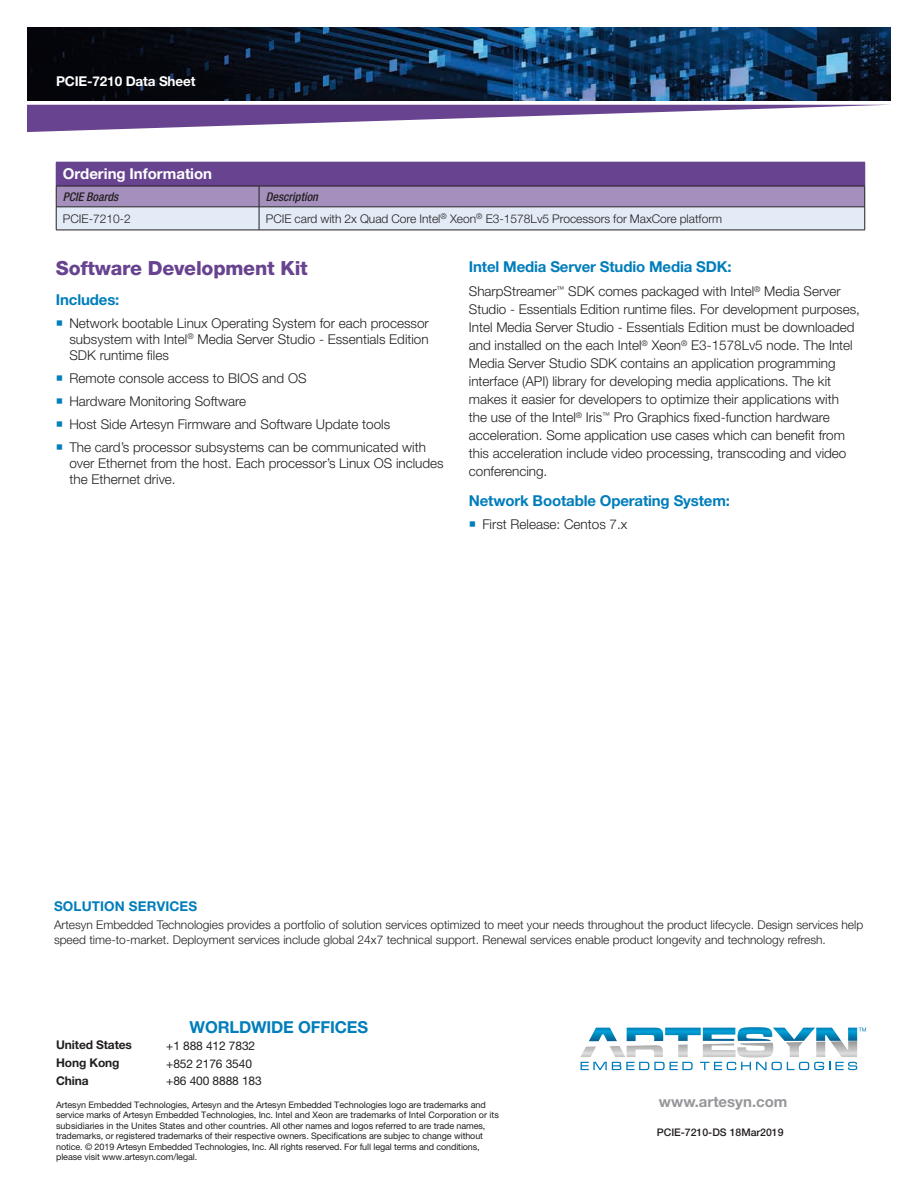
<style>
.page{position:relative;width:918px;height:1188px;background:#fff}
.page>*{position:absolute;margin:0;border:0;box-sizing:border-box;transform-origin:0 0}
.t1{font:800 19.5px "Helvetica Neue LT Std";letter-spacing:-.01em;color:#68438f}
.t2{font:700 16.5px "Helvetica Neue LT Std";letter-spacing:-.01em;color:#007dbb}
.t3{font:700 15px "Helvetica Neue LT Std";letter-spacing:-.01em;color:#007dbb}
.t4{font:700 15px "Helvetica Neue LT Std";color:#fff}
.t5{font:700 15px "Helvetica Neue LT Std";color:#95979a}
.t6{font:300 13.5px/18px "Helvetica Neue LT Std";color:#231f20}
.t7{font:700 13.5px "Helvetica Neue LT Std";letter-spacing:-.01em;color:#fff}
.t8{font:700 13.5px "Helvetica Neue LT Std";letter-spacing:.01em;color:#007dbb}
.t9{font:300 12px/15px "Helvetica Neue LT Std";color:#231f20}
.t10{font:12px "Helvetica Neue LT Pro";letter-spacing:-.01em;color:#231f20}
.t11{font:700 12px "Helvetica Neue LT Std";letter-spacing:-.01em;color:#231f20}
.t12{font:italic 500 condensed 12px "Helvetica Neue LT Std";color:#231f20}
.t13{font:500 10.5px "Helvetica Neue LT Std";color:#231f20}
.t14{font:9px/10.5px "Helvetica Neue LT Pro";letter-spacing:-.01em;color:#231f20}
.t15{font:9px/10.5px "Helvetica Neue LT Std";color:#231f20}
.s1{font-family:"Helvetica Neue LT Pro"}
</style>
<div class="page">
<img style="left:27px;top:27px;width:864px;height:73px">
<svg style="left:27px;top:105px;width:854px;height:27px"></svg>
<svg style="left:580px;top:1027px;width:286px;height:43px"></svg>
<hr style="left:56px;top:230px;width:203px;height:1px;background:#231f20">
<hr style="left:259px;top:230px;width:606px;height:1px;background:#231f20">
<svg style="left:56px;top:162px;width:810px;height:68px;background:#9f8fba"></svg>
<hr style="left:56px;top:186px;width:203px;height:1px;background:#231f20">
<hr style="left:259px;top:186px;width:606px;height:1px;background:#231f20">
<p class="t7" style="left:56px;top:72px;width:141px">PCIE-7210 Data Sheet</p>
<p class="t4" style="left:63px;top:165px;width:151px">Ordering Information</p>
<p class="t12" style="left:63px;top:189px;width:57px">PCIE Boards</p>
<p class="t12" style="left:266px;top:189px;width:54px">Description</p>
<p class="t9" style="left:63px;top:211px;width:70px">PCIE-7210-2</p>
<p class="t9" style="left:266px;top:211px;width:458px">PCIE card with 2x Quad Core Intel<sup>®</sup> Xeon<sup>®</sup> E3-1578Lv5 Processors for MaxCore platform</p>
<h1 class="t1" style="left:56px;top:256px;width:253px">Software Development Kit</h1>
<p class="t3" style="left:56px;top:290px;width:65px">Includes:</p>
<p class="t6" style="left:69px;top:314px;width:361px;line-height:16.2px;text-align:justify">Network bootable Linux Operating System for each processor subsystem with Intel<sup>®</sup> Media Server Studio - Essentials Edition SDK runtime files</p>
<p class="t6" style="left:69px;top:366px;width:358px;line-height:23px">Remote console access to BIOS and OS<br>Hardware Monitoring Software<br>Host Side Artesyn Firmware and Software Update tools<br>The card’s processor subsystems can be communicated with</p>
<p class="t6" style="left:69px;top:455px;width:376px;line-height:16.2px">over Ethernet from the host. Each processor’s Linux OS includes the Ethernet drive.</p>
<p class="t3" style="left:469px;top:257px;width:264px">Intel Media Server Studio Media SDK:</p>
<p class="t6" style="left:469px;top:282px;width:393px">SharpStreamer<sup>™</sup> SDK comes packaged with Intel<sup>®</sup> Media Server Studio - Essentials Edition runtime files. For development purposes, Intel Media Server Studio - Essentials Edition must be downloaded and installed on the each Intel<sup>®</sup> Xeon<sup>®</sup> E3-1578Lv5 node. The Intel Media Server Studio SDK contains an application programming interface (API) library for developing media applications. The kit makes it easier for developers to optimize their applications with the use of the Intel<sup>®</sup> Iris<sup>™</sup> Pro Graphics fixed-function hardware acceleration. Some application use cases which can benefit from this acceleration include video processing, transcoding and video conferencing.</p>
<p class="t3" style="left:469px;top:492px;width:263px">Network Bootable Operating System:</p>
<p class="t6" style="left:482px;top:515px;width:147px">First Release: Centos 7.x</p>
<p class="t8" style="left:54px;top:898px;width:145px">SOLUTION SERVICES</p>
<p class="t9" style="left:54px;top:917px;width:811px">Artesyn Embedded Technologies provides a portfolio of solution services optimized to meet your needs throughout the product lifecycle. Design services help speed time-to-market. Deployment services include global 24x7 technical support. Renewal services enable product longevity and technology refresh.</p>
<p class="t2" style="left:190px;top:1017px;width:180px">WORLDWIDE OFFICES</p>
<p class="t11" style="left:56px;top:1038px;width:77px">United States</p>
<p class="t10" style="left:166px;top:1038px;width:90px">+1 888 412 7832</p>
<p class="t11" style="left:56px;top:1055px;width:65px">Hong Kong</p>
<p class="t10" style="left:166px;top:1056px;width:87px">+852 2176 3540</p>
<p class="t11" style="left:56px;top:1073px;width:34px">China</p>
<p class="t10" style="left:166px;top:1074px;width:97px">+86 400 8888 183</p>
<p class="t14" style="left:56px;top:1099px;width:431px">Artesyn Embedded Technologies, Artesyn and the Artesyn Embedded Technologies logo are trademarks and</p>
<p class="t15" style="left:56px;top:1110px;width:444px"><span class="s1">service marks of Artesyn Embedded Technologies, Inc.</span> Intel and Xeon are trademarks of Intel Corporation or its subsidiaries in the Unites States and other countries. <span class="s1">All other names and logos referred to are trade names,</span></p>
<p class="t14" style="left:56px;top:1131px;width:428px">trademarks, or registered trademarks of their respective owners. Specifications are subjec to change without notice. © 2019 Artesyn Embedded Technologies, Inc. All rights reserved. For full legal terms and conditions, please visit www.artesyn.com/legal.</p>
<p class="t5" style="left:659px;top:1092px;width:130px">www.artesyn.com</p>
<p class="t13" style="left:657px;top:1126px;width:128px">PCIE-7210-DS 18Mar2019</p>
</div>
